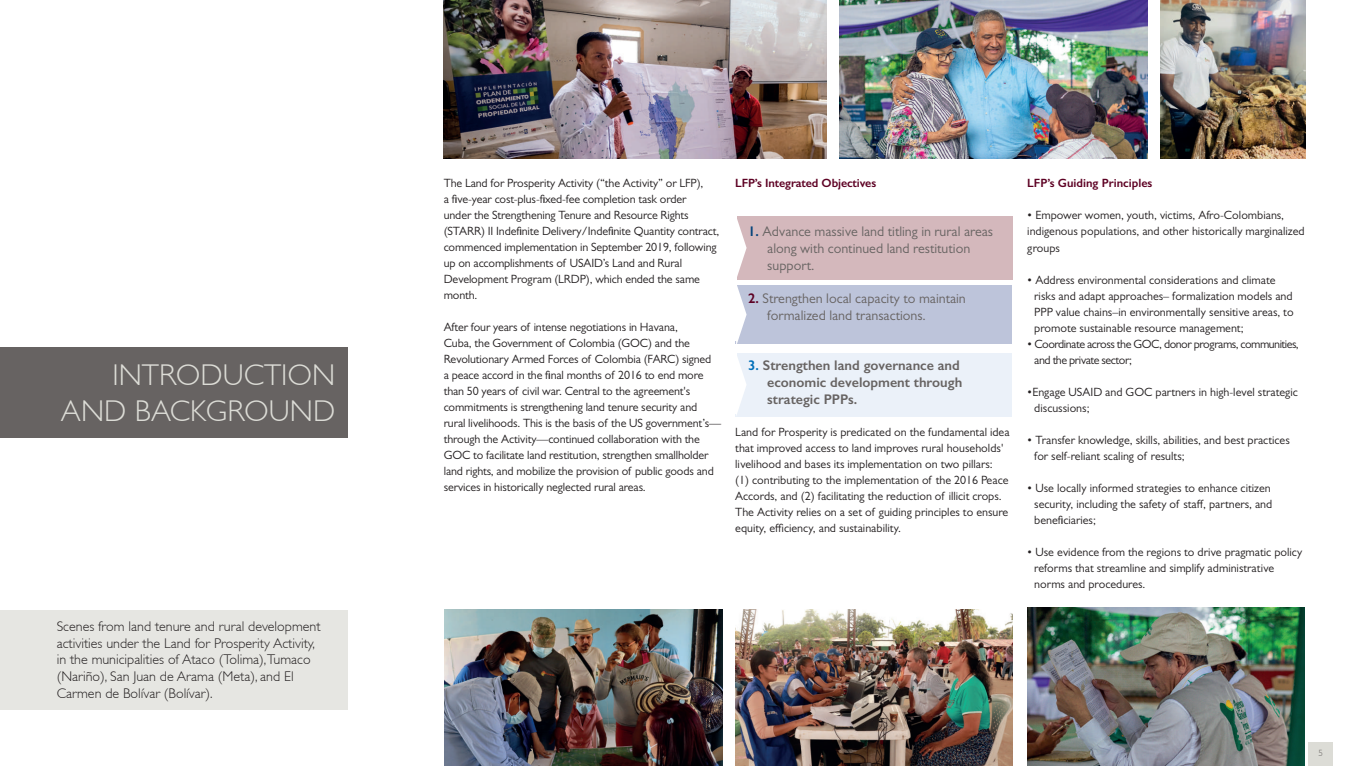
<style>
.page{position:relative;width:1361px;height:766px;background:#fff}
.page>*{position:absolute;margin:0;border:0;box-sizing:border-box;transform-origin:0 0}
.t1{font:300 30px/36px "Gill Sans";color:#dcdcd6;text-align:right}
.t2{font:300 14px/16.8px "Gill Sans";color:#231f20}
.t3{font:14px/16.8px "Gill Sans MT Pro";color:#676362}
.t4{font:600 14px/16.8px "Gill Sans";color:#676362}
.t5{font:12px/16px "Gill Sans MT Pro";letter-spacing:-.005em;color:#231f20}
.t6{font:12px/16px "Gill Sans MT Pro";letter-spacing:-.04em;color:#231f20}
.t7{font:600 12px "Gill Sans";letter-spacing:-.01em;color:#5d0023}
.t8{font:300 9px "Gill Sans";color:#676362}
.s1{font-family:"Gill Sans";font-weight:600;color:#01427a}
.s2{font-family:"Gill Sans";font-weight:600;color:#5d0023}
.s3{color:#006fb9}
</style>
<div class="page">
<div style="left:1308px;top:741px;width:24px;height:24px;background:#dcdcd6"></div>
<img style="left:445px;top:609px;width:277px;height:156px">
<img style="left:1027px;top:607px;width:277px;height:158px">
<img style="left:443px;top:0;width:383px;height:158px">
<div style="left:736px;top:216px;width:277px;height:64px;background:#d4b8bc"></div>
<div style="left:735px;top:285px;width:277px;height:58px;background:#bdc4da"></div>
<div style="left:735px;top:353px;width:277px;height:63px;background:#ebf1f9"></div>
<div style="left:0;top:347px;width:348px;height:91px;background:#676362"></div>
<svg style="left:736px;top:219px;width:10px;height:125px"></svg>
<div style="left:727px;top:216px;width:10px;height:64px;background:#fff"></div>
<div style="left:727px;top:282px;width:9px;height:58px;background:#fff"></div>
<div style="left:727px;top:349px;width:10px;height:64px;background:#fff"></div>
<svg style="left:736px;top:357px;width:10px;height:58px"></svg>
<div style="left:0;top:609px;width:348px;height:100px;background:#e6e6e2"></div>
<img style="left:1160px;top:0;width:145px;height:158px">
<img style="left:839px;top:0;width:309px;height:158px">
<img style="left:736px;top:609px;width:277px;height:156px">
<h1 class="t1" style="left:61px;top:357px;width:276px">INTRODUCTION<br>AND BACKGROUND</h1>
<p class="t2" style="left:57px;top:617px;width:265px">Scenes from land tenure and rural development activities under the Land for Prosperity Activity, in the municipalities of Ataco (Tolima),Tumaco (Nariño), San Juan de Arama (Meta), and El Carmen de Bolívar (Bolívar).</p>
<p class="t5" style="left:444px;top:175px;width:277px">The Land for Prosperity Activity (“the Activity” or LFP),<br>a five-year cost-plus-fixed-fee completion task order<br>under the Strengthening Tenure and Resource Rights (STARR) II Indefinite Delivery/Indefinite Quantity contract, commenced implementation in September 2019, following up on accomplishments of USAID’s Land and Rural Development Program (LRDP), which ended the same month.</p>
<p class="t5" style="left:444px;top:319px;width:279px">After four years of intense negotiations in Havana,<br>Cuba, the Government of Colombia (GOC) and the Revolutionary Armed Forces of Colombia (FARC) signed<br>a peace accord in the final months of 2016 to end more than 50 years of civil war. Central to the agreement's commitments is strengthening land tenure security and rural livelihoods. This is the basis of the US government’s— through the Activity—continued collaboration with the GOC to facilitate land restitution, strengthen smallholder land rights, and mobilize the provision of public goods and services in historically neglected rural areas.</p>
<p class="t7" style="left:735px;top:176px;width:142px">LFP’s Integrated Objectives</p>
<p class="t3" style="left:767px;top:223px;width:227px;text-indent:-19px"><span class="s1">1.</span> Advance massive land titling in rural areas along with continued land restitution support.</p>
<p class="t3" style="left:767px;top:289px;width:200px;text-indent:-19px"><span class="s2">2.</span> Strengthen local capacity to maintain formalized land transactions.</p>
<p class="t4" style="left:767px;top:356px;width:196px;text-indent:-19px"><span class="s3">3.</span> Strengthen land governance and economic development through strategic PPPs.</p>
<p class="t5" style="left:735px;top:423px;width:276px">Land for Prosperity is predicated on the fundamental idea that improved access to land improves rural households' livelihood and bases its implementation on two pillars: (1) contributing to the implementation of the 2016 Peace Accords, and (2) facilitating the reduction of illicit crops.<br>The Activity relies on a set of guiding principles to ensure equity, efficiency, and sustainability.</p>
<p class="t7" style="left:1027px;top:176px;width:127px">LFP’s Guiding Principles</p>
<p class="t5" style="left:1027px;top:207px;width:279px">• Empower women, youth, victims, Afro-Colombians, indigenous populations, and other historically marginalized groups</p>
<p class="t5" style="left:1034px;top:271px;width:261px;text-indent:-7px">• Address environmental considerations and climate risks and adapt approaches– formalization models and PPP value chains–in environmentally sensitive areas, to promote sustainable resource management;</p>
<p class="t6" style="left:1034px;top:335px;width:266px;text-indent:-7px">• Coordinate across the GOC, donor programs, communities, and the private sector;</p>
<p class="t5" style="left:1034px;top:383px;width:265px;text-indent:-7px">•Engage USAID and GOC partners in high-level strategic discussions;</p>
<p class="t5" style="left:1034px;top:431px;width:257px;text-indent:-7px">• Transfer knowledge, skills, abilities, and best practices for self-reliant scaling of results;</p>
<p class="t5" style="left:1034px;top:479px;width:240px;text-indent:-7px">• Use locally informed strategies to enhance citizen security, including the safety of staff, partners, and beneficiaries;</p>
<p class="t5" style="left:1034px;top:543px;width:270px;text-indent:-7px">• Use evidence from the regions to drive pragmatic policy reforms that streamline and simplify administrative norms and procedures.</p>
<p class="t8" style="left:1318px;top:747px;width:6px">5</p>
</div>
